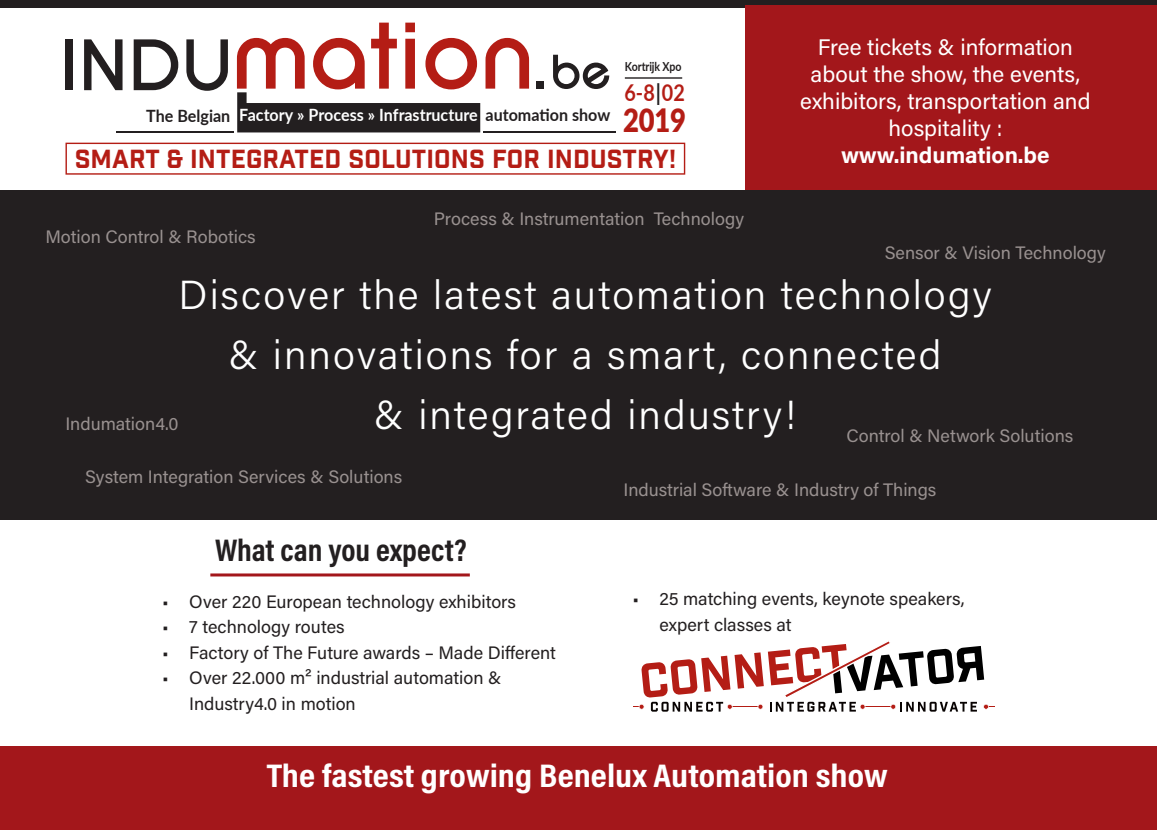
<style>
.page{position:relative;width:1157px;height:830px;background:#fff}
.page>*{position:absolute;margin:0;border:0;box-sizing:border-box;transform-origin:0 0}
.t1{font:300 40.5px/60px "Acumin Pro";letter-spacing:.05em;color:#fff;text-align:center}
.t2{font:700 33px "Acumin Pro Cond";color:#fff;scale:1.11 1}
.t3{font:700 31.5px "Acumin Pro Cond";color:#231f20}
.t4{font:25.35px "Industry Inc Base";letter-spacing:.005em;color:#b41d15}
.t5{font:700 23.25px "Lato";color:#b41d15;scale:.85 1}
.t6{font:22.5px/27px "Acumin Pro";color:#fff;text-align:center}
.t7{font:700 22.5px "Acumin Pro";color:#fff}
.t8{font:18px/25.5px "Acumin Pro";color:#231f20}
.t9{font:18px "Acumin Pro";color:#999190}
.t10{font:700 16.95px "Lato";color:#fff;scale:.95 1}
.t11{font:700 12.45px "Lato";letter-spacing:-.01em;color:#231f20;scale:.85 1}
.s1{color:#231f20}
.s2{font-weight:900;font-size:32.1px;color:#b41d15}
</style>
<div class="page">
<div style="left:0;top:0;width:1157px;height:519px;background:#231f20"></div>
<div style="left:0;top:9px;width:750px;height:181px;background:#fff"></div>
<hr style="left:484px;top:131px;width:132px;height:1px;background:#231f20">
<hr style="left:116px;top:131px;width:117px;height:1px;background:#231f20">
<div style="left:65px;top:39px;width:8px;height:51px;background:#231f20"></div>
<svg style="left:84px;top:39px;width:38px;height:51px"></svg>
<svg style="left:134px;top:39px;width:44px;height:51px"></svg>
<svg style="left:186px;top:39px;width:42px;height:52px"></svg>
<div style="left:536px;top:81px;width:8px;height:8px;background:#231f20"></div>
<svg style="left:553px;top:55px;width:56px;height:34px"></svg>
<svg style="left:237px;top:23px;width:292px;height:109px"></svg>
<hr style="left:625px;top:77px;width:57px;height:2px;background:#231f20">
<svg style="left:65px;top:143px;width:620px;height:31px"></svg>
<div style="left:0;top:746px;width:1157px;height:83px;background:#a3171b"></div>
<div style="left:745px;top:6px;width:412px;height:184px;background:#a3171b"></div>
<hr style="left:210px;top:573px;width:260px;height:3px;background:#a3171b">
<svg style="left:633px;top:641px;width:361px;height:70px"></svg>
<p class="t11" style="left:624px;top:57px;width:68px">Kortrijk Xpo</p>
<p class="t5" style="left:624px;top:76px;width:72px">6-8<span class="s1">|</span>02</p>
<p class="t10" style="left:146px;top:102px;width:570px"><span class="s1">The Belgian</span> Factory » Process » Infrastructure <span class="s1">automation show</span> <span class="s2">2019</span></p>
<h3 class="t4" style="left:74px;top:143px;width:603px">SMART &amp; INTEGRATED SOLUTIONS FOR INDUSTRY!</h3>
<p class="t9" style="left:45px;top:224px;width:212px">Motion Control &amp; Robotics</p>
<p class="t9" style="left:434px;top:206px;width:312px">Process &amp; Instrumentation Technology</p>
<p class="t6" style="left:800px;top:33px;width:292px">Free tickets &amp; information about the show, the events, exhibitors, transportation and hospitality :</p>
<p class="t7" style="left:841px;top:139px;width:210px">www.indumation.be</p>
<p class="t9" style="left:884px;top:240px;width:223px">Sensor &amp; Vision Technology</p>
<h1 class="t1" style="left:178px;top:263px;width:814px">Discover the latest automation technology &amp; innovations for a smart, connected<br>&amp; integrated industry!</h1>
<p class="t9" style="left:65px;top:411px;width:114px">Indumation4.0</p>
<p class="t9" style="left:846px;top:423px;width:228px">Control &amp; Network Solutions</p>
<p class="t9" style="left:85px;top:464px;width:319px">System Integration Services &amp; Solutions</p>
<h3 class="t3" style="left:215px;top:528px;width:253px">What can you expect?</h3>
<p class="t8" style="left:162px;top:587px;width:355px">• Over 220 European technology exhibitors</p>
<p class="t8" style="left:162px;top:613px;width:184px">• 7 technology routes</p>
<p class="t8" style="left:162px;top:638px;width:395px">• Factory of The Future awards – Made Different</p>
<p class="t8" style="left:189px;top:664px;width:314px;text-indent:-27px">• Over 22.000 m² industrial automation &amp;<br>Industry4.0 in motion</p>
<p class="t9" style="left:623px;top:477px;width:314px">Industrial Software &amp; Industry of Things</p>
<p class="t8" style="left:659px;top:585px;width:306px;text-indent:-27px">• 25 matching events, keynote speakers, expert classes at</p>
<h2 class="t2" style="left:267px;top:753px;width:561px">The fastest growing Benelux Automation show</h2>
</div>
